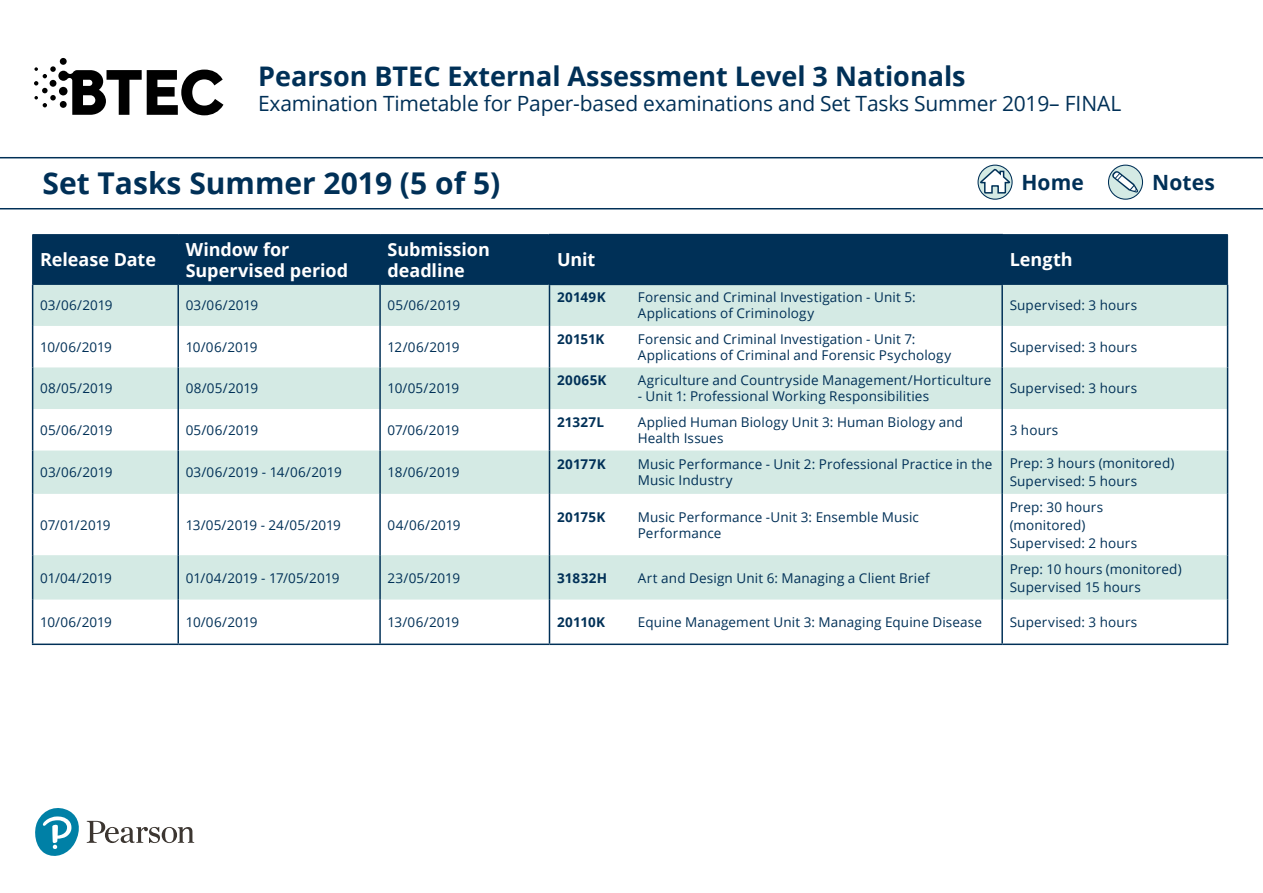
<style>
.page{position:relative;width:1263px;height:893px;background:#fff}
.page>*{position:absolute;margin:0;border:0;box-sizing:border-box;transform-origin:0 0}
.t1{font:700 30px "Open Sans";color:#003057}
.t2{font:700 27px "Open Sans";color:#003057}
.t3{font:21px "Open Sans";letter-spacing:-.01em;color:#003057}
.t4{font:700 21px "Open Sans";letter-spacing:.005em;color:#003057}
.t5{font:700 18px/21px "Open Sans";color:#fff}
.t6{font:13.5px/16.2px "Open Sans";letter-spacing:.01em;color:#003057}
.t7{font:700 13.5px "Open Sans";letter-spacing:.02em;color:#003057}
</style>
<div class="page">
<svg style="left:1108px;top:165px;width:34px;height:34px"></svg>
<div style="left:1108px;top:165px;width:35px;height:35px;border:1px solid #003057;border-radius:50%"></div>
<svg style="left:1112px;top:171px;width:26px;height:22px"></svg>
<svg style="left:978px;top:165px;width:34px;height:34px"></svg>
<div style="left:977px;top:165px;width:36px;height:35px;border:1px solid #003057;border-radius:50%"></div>
<svg style="left:979px;top:169px;width:31px;height:25px"></svg>
<hr style="left:0;top:157px;width:1263px;height:1px;background:#003057">
<hr style="left:0;top:208px;width:1263px;height:1px;background:#003057">
<div style="left:60px;top:58px;width:7px;height:7px;background:#000;border-radius:50%"></div>
<svg style="left:34px;top:66px;width:189px;height:49px"></svg>
<svg style="left:35px;top:808px;width:159px;height:48px"></svg>
<div style="left:33px;top:235px;width:1194px;height:49px;background:#003057"></div>
<svg style="left:33px;top:285px;width:1194px;height:315px;fill:#d4eae4"></svg>
<svg style="left:33px;top:600px;width:1194px;height:44px"></svg>
<hr style="left:32px;top:234px;width:146px;height:1px;background:#003057">
<hr style="left:32px;top:235px;width:1px;height:49px;background:#003057">
<hr style="left:178px;top:234px;width:202px;height:1px;background:#003057">
<hr style="left:178px;top:235px;width:1px;height:49px;background:#003057">
<hr style="left:380px;top:234px;width:169px;height:1px;background:#003057">
<hr style="left:380px;top:235px;width:1px;height:49px;background:#003057">
<hr style="left:1003px;top:234px;width:225px;height:1px;background:#003057">
<hr style="left:1227px;top:235px;width:1px;height:49px;background:#003057">
<hr style="left:32px;top:284px;width:146px;height:1px;background:#003057">
<hr style="left:178px;top:284px;width:202px;height:1px;background:#003057">
<hr style="left:380px;top:284px;width:169px;height:1px;background:#003057">
<hr style="left:1003px;top:284px;width:225px;height:1px;background:#003057">
<hr style="left:549px;top:234px;width:454px;height:1px;background:#003057">
<hr style="left:549px;top:235px;width:1px;height:49px;background:#003057">
<hr style="left:1001px;top:235px;width:2px;height:49px;background:#003057">
<hr style="left:549px;top:284px;width:454px;height:1px;background:#003057">
<hr style="left:32px;top:285px;width:1px;height:41px;background:#003057">
<hr style="left:177px;top:285px;width:2px;height:41px;background:#003057">
<hr style="left:379px;top:285px;width:2px;height:41px;background:#003057">
<hr style="left:549px;top:285px;width:1px;height:41px;background:#003057">
<hr style="left:1001px;top:285px;width:2px;height:41px;background:#003057">
<hr style="left:1227px;top:285px;width:1px;height:41px;background:#003057">
<hr style="left:32px;top:326px;width:1px;height:41px;background:#003057">
<hr style="left:32px;top:367px;width:1px;height:42px;background:#003057">
<hr style="left:177px;top:326px;width:2px;height:41px;background:#003057">
<hr style="left:177px;top:367px;width:2px;height:42px;background:#003057">
<hr style="left:379px;top:326px;width:2px;height:41px;background:#003057">
<hr style="left:379px;top:367px;width:2px;height:42px;background:#003057">
<hr style="left:549px;top:326px;width:1px;height:41px;background:#003057">
<hr style="left:549px;top:367px;width:1px;height:42px;background:#003057">
<hr style="left:1001px;top:326px;width:2px;height:41px;background:#003057">
<hr style="left:1001px;top:367px;width:2px;height:42px;background:#003057">
<hr style="left:1227px;top:326px;width:1px;height:41px;background:#003057">
<hr style="left:1227px;top:367px;width:1px;height:42px;background:#003057">
<hr style="left:32px;top:409px;width:1px;height:41px;background:#003057">
<hr style="left:177px;top:409px;width:2px;height:41px;background:#003057">
<hr style="left:379px;top:409px;width:2px;height:41px;background:#003057">
<hr style="left:549px;top:409px;width:1px;height:41px;background:#003057">
<hr style="left:1001px;top:409px;width:2px;height:41px;background:#003057">
<hr style="left:1227px;top:409px;width:1px;height:41px;background:#003057">
<hr style="left:32px;top:600px;width:1px;height:44px;background:#003057">
<hr style="left:177px;top:600px;width:2px;height:44px;background:#003057">
<hr style="left:379px;top:600px;width:2px;height:44px;background:#003057">
<hr style="left:549px;top:600px;width:1px;height:44px;background:#003057">
<hr style="left:1001px;top:600px;width:2px;height:44px;background:#003057">
<hr style="left:1227px;top:600px;width:1px;height:44px;background:#003057">
<hr style="left:32px;top:644px;width:146px;height:1px;background:#003057">
<hr style="left:178px;top:644px;width:202px;height:1px;background:#003057">
<hr style="left:380px;top:644px;width:169px;height:1px;background:#003057">
<hr style="left:549px;top:644px;width:453px;height:1px;background:#003057">
<hr style="left:1002px;top:644px;width:226px;height:1px;background:#003057">
<hr style="left:32px;top:450px;width:1px;height:44px;background:#003057">
<hr style="left:177px;top:450px;width:2px;height:44px;background:#003057">
<hr style="left:379px;top:450px;width:2px;height:44px;background:#003057">
<hr style="left:549px;top:450px;width:1px;height:44px;background:#003057">
<hr style="left:1001px;top:450px;width:2px;height:44px;background:#003057">
<hr style="left:1227px;top:450px;width:1px;height:44px;background:#003057">
<hr style="left:32px;top:494px;width:1px;height:61px;background:#003057">
<hr style="left:177px;top:494px;width:2px;height:61px;background:#003057">
<hr style="left:379px;top:494px;width:2px;height:61px;background:#003057">
<hr style="left:549px;top:494px;width:1px;height:61px;background:#003057">
<hr style="left:1001px;top:494px;width:2px;height:61px;background:#003057">
<hr style="left:1227px;top:494px;width:1px;height:61px;background:#003057">
<hr style="left:32px;top:555px;width:1px;height:45px;background:#003057">
<hr style="left:177px;top:555px;width:2px;height:45px;background:#003057">
<hr style="left:379px;top:555px;width:2px;height:45px;background:#003057">
<hr style="left:549px;top:555px;width:1px;height:45px;background:#003057">
<hr style="left:1001px;top:555px;width:2px;height:45px;background:#003057">
<hr style="left:1227px;top:555px;width:1px;height:45px;background:#003057">
<h2 class="t2" style="left:258px;top:57px;width:709px">Pearson BTEC External Assessment Level 3 Nationals</h2>
<h3 class="t3" style="left:258px;top:89px;width:865px">Examination Timetable for Paper-based examinations and Set Tasks Summer 2019– FINAL</h3>
<h1 class="t1" style="left:43px;top:162px;width:459px">Set Tasks Summer 2019 (5 of 5)</h1>
<h3 class="t4" style="left:1021px;top:168px;width:64px">Home</h3>
<h3 class="t4" style="left:1152px;top:168px;width:64px">Notes</h3>
<h3 class="t5" style="left:40px;top:249px;width:117px">Release Date</h3>
<h3 class="t5" style="left:186px;top:238px;width:164px">Window for<br>Supervised period</h3>
<h3 class="t5" style="left:388px;top:238px;width:104px">Submission deadline</h3>
<h3 class="t5" style="left:557px;top:249px;width:40px">Unit</h3>
<h3 class="t5" style="left:1010px;top:249px;width:64px">Length</h3>
<p class="t6" style="left:40px;top:297px;width:74px">03/06/2019</p>
<p class="t6" style="left:186px;top:297px;width:74px">03/06/2019</p>
<p class="t6" style="left:388px;top:297px;width:74px">05/06/2019</p>
<p class="t7" style="left:557px;top:288px;width:50px">20149K</p>
<p class="t6" style="left:638px;top:289px;width:279px">Forensic and Criminal Investigation - Unit 5:<br>Applications of Criminology</p>
<p class="t6" style="left:1010px;top:297px;width:129px">Supervised: 3 hours</p>
<p class="t6" style="left:40px;top:338px;width:73px">10/06/2019</p>
<p class="t6" style="left:186px;top:338px;width:73px">10/06/2019</p>
<p class="t6" style="left:388px;top:338px;width:74px">12/06/2019</p>
<p class="t6" style="left:40px;top:380px;width:74px">08/05/2019</p>
<p class="t6" style="left:186px;top:380px;width:74px">08/05/2019</p>
<p class="t6" style="left:388px;top:380px;width:73px">10/05/2019</p>
<p class="t6" style="left:40px;top:422px;width:74px">05/06/2019</p>
<p class="t6" style="left:186px;top:422px;width:74px">05/06/2019</p>
<p class="t6" style="left:388px;top:422px;width:73px">07/06/2019</p>
<p class="t6" style="left:40px;top:464px;width:74px">03/06/2019</p>
<p class="t6" style="left:186px;top:464px;width:157px">03/06/2019 - 14/06/2019</p>
<p class="t6" style="left:388px;top:464px;width:73px">18/06/2019</p>
<p class="t6" style="left:40px;top:516px;width:72px">07/01/2019</p>
<p class="t6" style="left:186px;top:516px;width:157px">13/05/2019 - 24/05/2019</p>
<p class="t6" style="left:388px;top:516px;width:75px">04/06/2019</p>
<p class="t7" style="left:557px;top:329px;width:49px">20151K</p>
<p class="t6" style="left:638px;top:330px;width:315px">Forensic and Criminal Investigation - Unit 7:<br>Applications of Criminal and Forensic Psychology</p>
<p class="t6" style="left:1010px;top:338px;width:129px">Supervised: 3 hours</p>
<p class="t7" style="left:557px;top:371px;width:51px">20065K</p>
<p class="t6" style="left:638px;top:372px;width:355px">Agriculture and Countryside Management/Horticulture</p>
<p class="t6" style="left:638px;top:388px;width:293px">- Unit 1: Professional Working Responsibilities</p>
<p class="t6" style="left:1010px;top:380px;width:129px">Supervised: 3 hours</p>
<p class="t7" style="left:557px;top:412px;width:49px">21327L</p>
<p class="t6" style="left:638px;top:413px;width:327px">Applied Human Biology Unit 3: Human Biology and<br>Health Issues</p>
<p class="t6" style="left:1010px;top:422px;width:50px">3 hours</p>
<p class="t7" style="left:557px;top:455px;width:50px">20177K</p>
<p class="t6" style="left:638px;top:456px;width:356px">Music Performance - Unit 2: Professional Practice in the<br>Music Industry</p>
<p class="t6" style="left:1010px;top:454px;width:166px;line-height:18px">Prep: 3 hours (monitored)<br>Supervised: 5 hours</p>
<p class="t7" style="left:557px;top:507px;width:50px">20175K</p>
<p class="t6" style="left:638px;top:508px;width:283px">Music Performance -Unit 3: Ensemble Music<br>Performance</p>
<p class="t6" style="left:1010px;top:497px;width:129px;line-height:18px">Prep: 30 hours (monitored)<br>Supervised: 2 hours</p>
<p class="t6" style="left:40px;top:569px;width:73px">01/04/2019</p>
<p class="t6" style="left:186px;top:569px;width:155px">01/04/2019 - 17/05/2019</p>
<p class="t6" style="left:388px;top:569px;width:74px">23/05/2019</p>
<p class="t7" style="left:557px;top:568px;width:52px">31832H</p>
<p class="t6" style="left:638px;top:569px;width:293px">Art and Design Unit 6: Managing a Client Brief</p>
<p class="t6" style="left:1010px;top:559px;width:174px;line-height:18px">Prep: 10 hours (monitored)<br>Supervised 15 hours</p>
<p class="t6" style="left:40px;top:614px;width:73px">10/06/2019</p>
<p class="t6" style="left:186px;top:614px;width:73px">10/06/2019</p>
<p class="t6" style="left:388px;top:614px;width:73px">13/06/2019</p>
<p class="t7" style="left:557px;top:613px;width:50px">20110K</p>
<p class="t6" style="left:638px;top:614px;width:346px">Equine Management Unit 3: Managing Equine Disease</p>
<p class="t6" style="left:1010px;top:614px;width:129px">Supervised: 3 hours</p>
</div>
